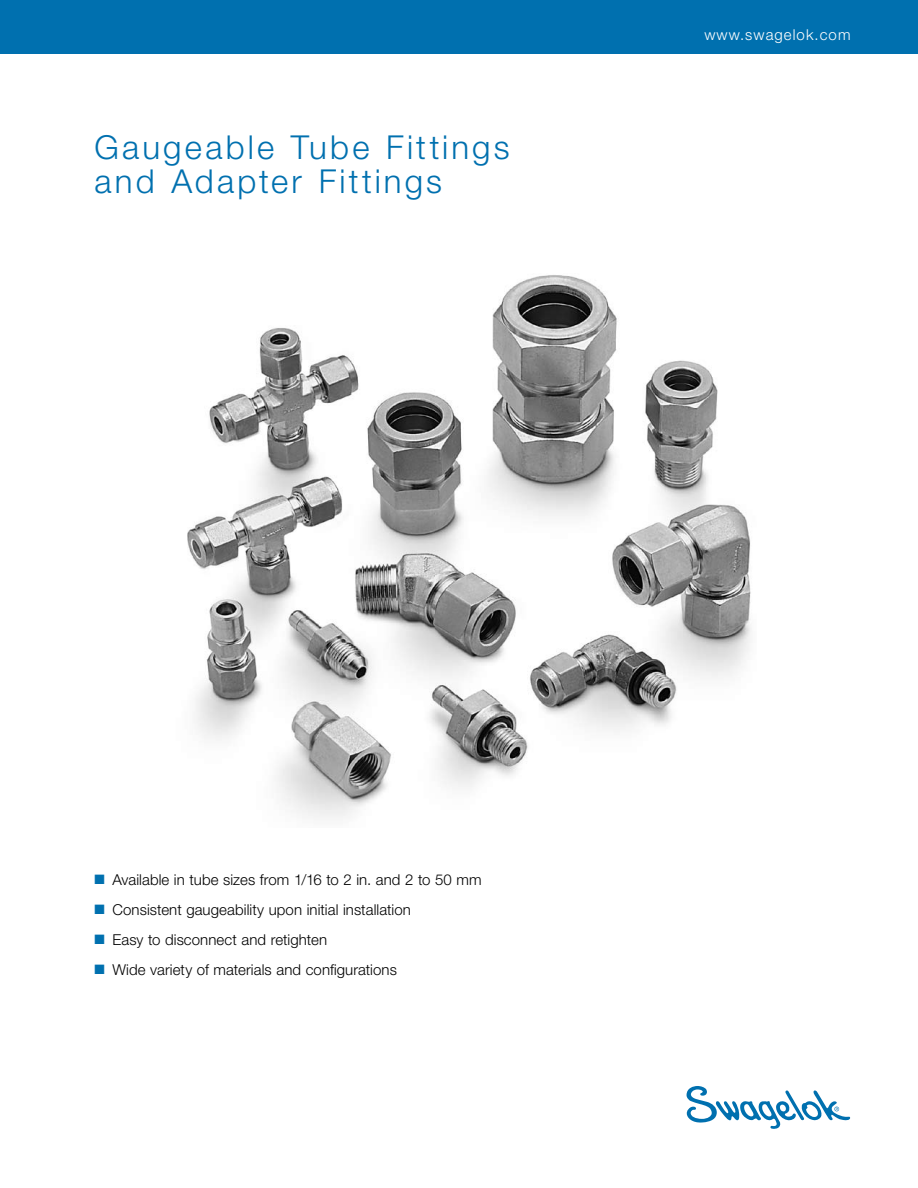
<style>
.page{position:relative;width:918px;height:1188px;background:#fff}
.page>*{position:absolute;margin:0;border:0;box-sizing:border-box;transform-origin:0 0}
.t1{font:300 33px/34.5px "Helvetica Neue LT Std";letter-spacing:.095em;color:#0070af}
.t2{font:300 15px "Helvetica Neue LT Std";letter-spacing:.005em;color:#000}
.t3{font:300 15px "Helvetica Neue LT Std";letter-spacing:.07em;color:#fff}
.s1{color:#0070af}
</style>
<div class="page">
<svg style="left:687px;top:1086px;width:163px;height:43px"></svg>
<div style="left:0;top:0;width:918px;height:54px;background:#0070af"></div>
<img style="left:187px;top:275px;width:564px;height:543px">
<h1 class="t1" style="left:94px;top:129px;width:417px">Gaugeable Tube Fittings and Adapter Fittings</h1>
<p class="t3" style="left:704px;top:26px;width:148px">www.swagelok.com</p>
<p class="t2" style="left:94px;top:871px;width:389px"><span class="s1">■</span> Available in tube sizes from 1/16 to 2 in. and 2 to 50 mm</p>
<p class="t2" style="left:94px;top:901px;width:318px"><span class="s1">■</span> Consistent gaugeability upon initial installation</p>
<p class="t2" style="left:94px;top:931px;width:234px"><span class="s1">■</span> Easy to disconnect and retighten</p>
<p class="t2" style="left:94px;top:961px;width:304px"><span class="s1">■</span> Wide variety of materials and configurations</p>
</div>
